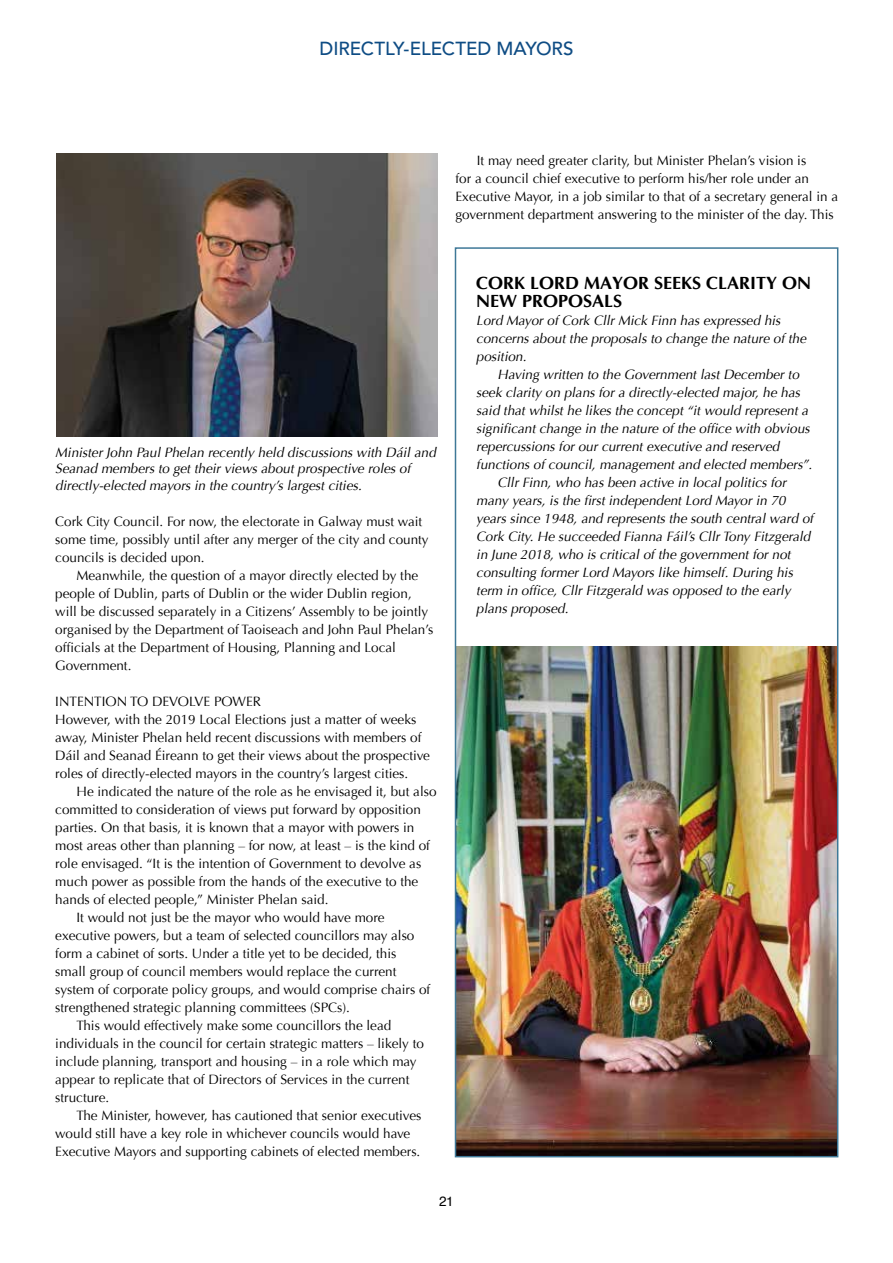
<style>
.page{position:relative;width:893px;height:1263px;background:#fff}
.page>*{position:absolute;margin:0;border:0;box-sizing:border-box;transform-origin:0 0}
.t1{font:500 18.75px "Avenir";letter-spacing:-.005em;color:#0e4c84}
.t2{font:700 18px/18px "Optima";color:#000}
.t3{font:13.5px/18px "Optima";color:#000}
.t4{font:italic 13.5px/18px "Optima";color:#000}
.t5{font:13.5px "Helvetica";color:#000}
</style>
<div class="page">
<img style="left:56px;top:153px;width:381px;height:283px">
<img style="left:458px;top:646px;width:377px;height:508px">
<div style="left:455px;top:247px;width:383px;height:910px;border:2px solid #3e7897"></div>
<h1 class="t1" style="left:319px;top:38px;width:255px">DIRECTLY-ELECTED MAYORS</h1>
<p class="t3" style="left:455px;top:152px;width:384px;text-indent:21px">It may need greater clarity, but Minister Phelan’s vision is<br>for a council chief executive to perform his/her role under an Executive Mayor, in a job similar to that of a secretary general in a government department answering to the minister of the day. This</p>
<p class="t4" style="left:55px;top:444px;width:385px;line-height:16.5px">Minister John Paul Phelan recently held discussions with Dáil and<br>Seanad members to get their views about prospective roles of directly-elected mayors in the country’s largest cities.</p>
<p class="t3" style="left:55px;top:512px;width:375px">Cork City Council. For now, the electorate in Galway must wait some time, possibly until after any merger of the city and county councils is decided upon.</p>
<p class="t3" style="left:55px;top:566px;width:379px;text-indent:21px">Meanwhile, the question of a mayor directly elected by the people of Dublin, parts of Dublin or the wider Dublin region, will be discussed separately in a Citizens’ Assembly to be jointly organised by the Department of Taoiseach and John Paul Phelan’s officials at the Department of Housing, Planning and Local Government.</p>
<p class="t3" style="left:55px;top:692px;width:376px">INTENTION TO DEVOLVE POWER<br>However, with the 2019 Local Elections just a matter of weeks away, Minister Phelan held recent discussions with members of Dáil and Seanad Éireann to get their views about the prospective roles of directly-elected mayors in the country’s largest cities.</p>
<p class="t3" style="left:77px;top:782px;width:362px">He indicated the nature of the role as he envisaged it, but also</p>
<p class="t3" style="left:55px;top:800px;width:367px">committed to consideration of views put forward by opposition</p>
<p class="t3" style="left:55px;top:818px;width:361px">parties. On that basis, it is known that a mayor with powers in</p>
<p class="t3" style="left:55px;top:836px;width:376px">most areas other than planning – for now, at least – is the kind of</p>
<p class="t3" style="left:55px;top:854px;width:368px">role envisaged. “It is the intention of Government to devolve as</p>
<p class="t3" style="left:55px;top:872px;width:365px">much power as possible from the hands of the executive to the</p>
<p class="t3" style="left:55px;top:890px;width:275px">hands of elected people,” Minister Phelan said.</p>
<p class="t3" style="left:77px;top:908px;width:310px">It would not just be the mayor who would have more</p>
<p class="t3" style="left:55px;top:926px;width:361px">executive powers, but a team of selected councillors may also</p>
<p class="t3" style="left:55px;top:944px;width:343px">form a cabinet of sorts. Under a title yet to be decided, this</p>
<p class="t3" style="left:55px;top:962px;width:343px">small group of council members would replace the current</p>
<p class="t3" style="left:55px;top:980px;width:377px">system of corporate policy groups, and would comprise chairs of</p>
<p class="t3" style="left:55px;top:998px;width:296px">strengthened strategic planning committees (SPCs).</p>
<p class="t3" style="left:77px;top:1016px;width:316px">This would effectively make some councillors the lead</p>
<p class="t3" style="left:55px;top:1034px;width:370px">individuals in the council for certain strategic matters – likely to</p>
<p class="t3" style="left:55px;top:1052px;width:363px">include planning, transport and housing – in a role which may</p>
<p class="t3" style="left:55px;top:1070px;width:356px">appear to replicate that of Directors of Services in the current</p>
<p class="t3" style="left:55px;top:1088px;width:56px">structure.</p>
<p class="t3" style="left:77px;top:1106px;width:346px">The Minister, however, has cautioned that senior executives</p>
<p class="t3" style="left:55px;top:1124px;width:357px">would still have a key role in whichever councils would have</p>
<p class="t3" style="left:55px;top:1142px;width:367px">Executive Mayors and supporting cabinets of elected members.</p>
<h2 class="t2" style="left:476px;top:274px;width:337px">CORK LORD MAYOR SEEKS CLARITY ON<br>NEW PROPOSALS</h2>
<p class="t4" style="left:476px;top:311px;width:334px">Lord Mayor of Cork Cllr Mick Finn has expressed his concerns about the proposals to change the nature of the position.</p>
<p class="t4" style="left:497px;top:365px;width:306px">Having written to the Government last December to</p>
<p class="t4" style="left:476px;top:383px;width:328px">seek clarity on plans for a directly-elected major, he has</p>
<p class="t4" style="left:476px;top:401px;width:336px">said that whilst he likes the concept “it would represent a</p>
<p class="t4" style="left:476px;top:419px;width:338px">significant change in the nature of the office with obvious</p>
<p class="t4" style="left:476px;top:437px;width:307px">repercussions for our current executive and reserved</p>
<p class="t4" style="left:476px;top:455px;width:340px">functions of council, management and elected members”.</p>
<p class="t4" style="left:497px;top:473px;width:293px">Cllr Finn, who has been active in local politics for</p>
<p class="t4" style="left:476px;top:491px;width:314px">many years, is the first independent Lord Mayor in 70</p>
<p class="t4" style="left:476px;top:509px;width:338px">years since 1948, and represents the south central ward of</p>
<p class="t4" style="left:476px;top:527px;width:338px">Cork City. He succeeded Fianna Fáil’s CllrTony Fitzgerald</p>
<p class="t4" style="left:476px;top:545px;width:319px">in June 2018, who is critical of the government for not</p>
<p class="t4" style="left:476px;top:563px;width:321px">consulting former Lord Mayors like himself. During his</p>
<p class="t4" style="left:476px;top:581px;width:319px">term in office, Cllr Fitzgerald was opposed to the early</p>
<p class="t4" style="left:476px;top:599px;width:97px">plans proposed.</p>
<p class="t5" style="left:439px;top:1190px;width:16px">21</p>
</div>
